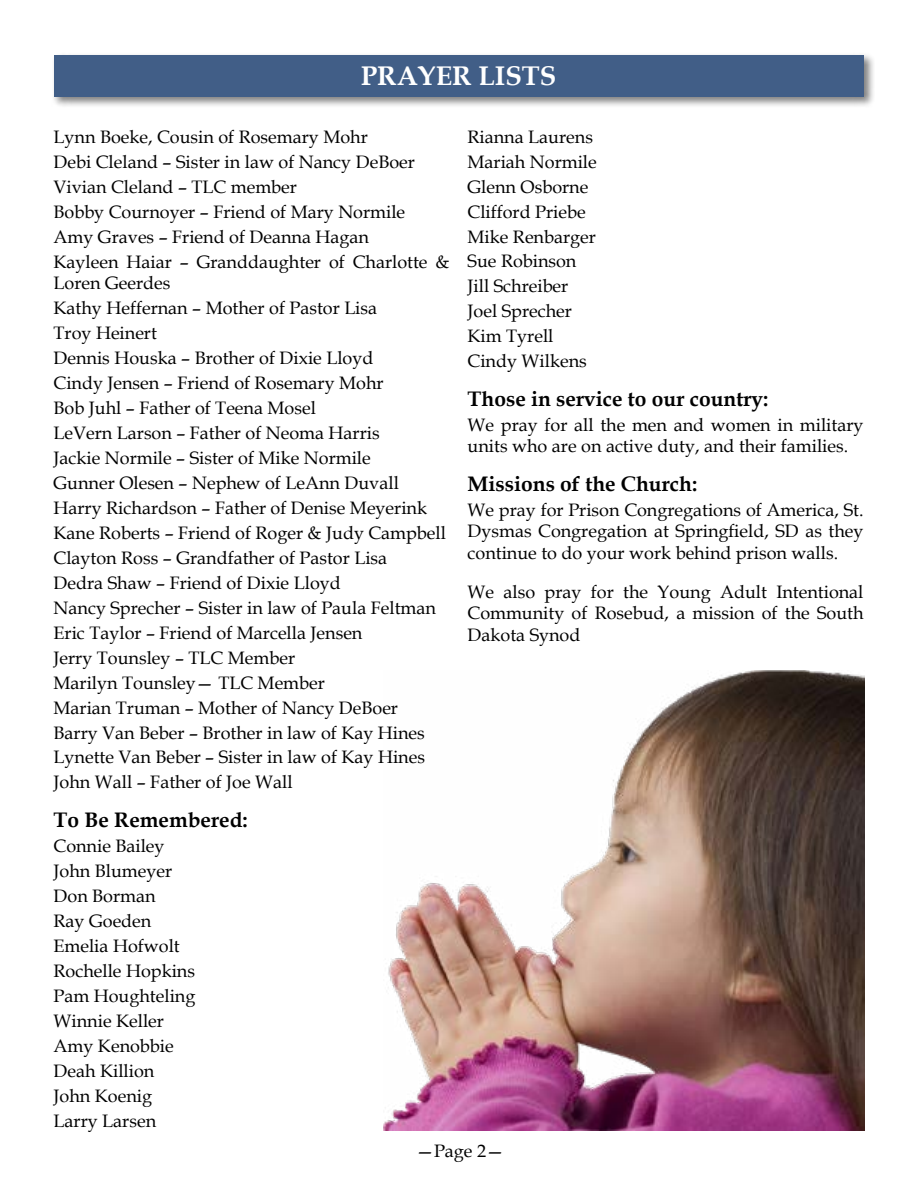
<style>
.page{position:relative;width:918px;height:1188px;background:#fff}
.page>*{position:absolute;margin:0;border:0;box-sizing:border-box;transform-origin:0 0}
.t1{font:700 27px "Book Antiqua";color:#fff}
.t2{font:700 21px "Book Antiqua";color:#000}
.t3{font:18px/24.9px "Book Antiqua";color:#000}
</style>
<div class="page">
<div style="left:51px;top:52px;width:824px;height:56px;background:#000;opacity:.5"></div>
<div style="left:54px;top:55px;width:810px;height:42px;background:#415e87"></div>
<img style="left:384px;top:671px;width:480px;height:459px">
<h1 class="t1" style="left:361px;top:58px;width:197px">PRAYER LISTS</h1>
<p class="t3" style="left:54px;top:124px;width:397px">Lynn Boeke, Cousin of Rosemary Mohr<br>Debi Cleland – Sister in law of Nancy DeBoer Vivian Cleland – TLC member<br>Bobby Cournoyer – Friend of Mary Normile Amy Graves – Friend of Deanna Hagan<br>Kayleen Haiar – Granddaughter of Charlotte &amp;</p>
<p class="t3" style="left:54px;top:270px;width:394px">Loren Geerdes<br>Kathy Heffernan – Mother of Pastor Lisa<br>Troy Heinert<br>Dennis Houska – Brother of Dixie Lloyd<br>Cindy Jensen – Friend of Rosemary Mohr<br>Bob Juhl – Father of Teena Mosel<br>LeVern Larson – Father of Neoma Harris<br>Jackie Normile – Sister of Mike Normile<br>Gunner Olesen – Nephew of LeAnn Duvall Harry Richardson – Father of Denise Meyerink Kane Roberts – Friend of Roger &amp; Judy Campbell Clayton Ross – Grandfather of Pastor Lisa<br>Dedra Shaw – Friend of Dixie Lloyd<br>Nancy Sprecher – Sister in law of Paula Feltman Eric Taylor – Friend of Marcella Jensen<br>Jerry Tounsley – TLC Member<br>Marilyn Tounsley— TLC Member<br>Marian Truman – Mother of Nancy DeBoer Barry Van Beber – Brother in law of Kay Hines Lynette Van Beber – Sister in law of Kay Hines John Wall – Father of Joe Wall</p>
<p class="t2" style="left:54px;top:806px;width:196px">To Be Remembered:</p>
<p class="t3" style="left:54px;top:833px;width:143px">Connie Bailey<br>John Blumeyer<br>Don Borman<br>Ray Goeden<br>Emelia Hofwolt<br>Rochelle Hopkins<br>Pam Houghteling<br>Winnie Keller<br>Amy Kenobbie<br>Deah Killion<br>John Koenig<br>Larry Larsen</p>
<p class="t3" style="left:468px;top:124px;width:131px">Rianna Laurens<br>Mariah Normile<br>Glenn Osborne<br>Clifford Priebe<br>Mike Renbarger<br>Sue Robinson<br>Jill Schreiber<br>Joel Sprecher<br>Kim Tyrell<br>Cindy Wilkens</p>
<p class="t2" style="left:468px;top:384px;width:302px">Those in service to our country:</p>
<p class="t3" style="left:468px;top:414px;width:397px;line-height:21.6px">We pray for all the men and women in military units who are on active duty, and their families.</p>
<p class="t2" style="left:468px;top:469px;width:231px">Missions of the Church:</p>
<p class="t3" style="left:468px;top:499px;width:398px;line-height:21.6px;text-align:justify">We pray for Prison Congregations of America, St.<br>Dysmas Congregation at Springfield, SD as they continue to do your work behind prison walls.</p>
<p class="t3" style="left:468px;top:580px;width:398px;line-height:21.6px;text-align:justify">We also pray for the Young Adult Intentional Community of Rosebud, a mission of the South Dakota Synod</p>
<p class="t3" style="left:416px;top:1138px;width:90px">—Page 2—</p>
</div>
